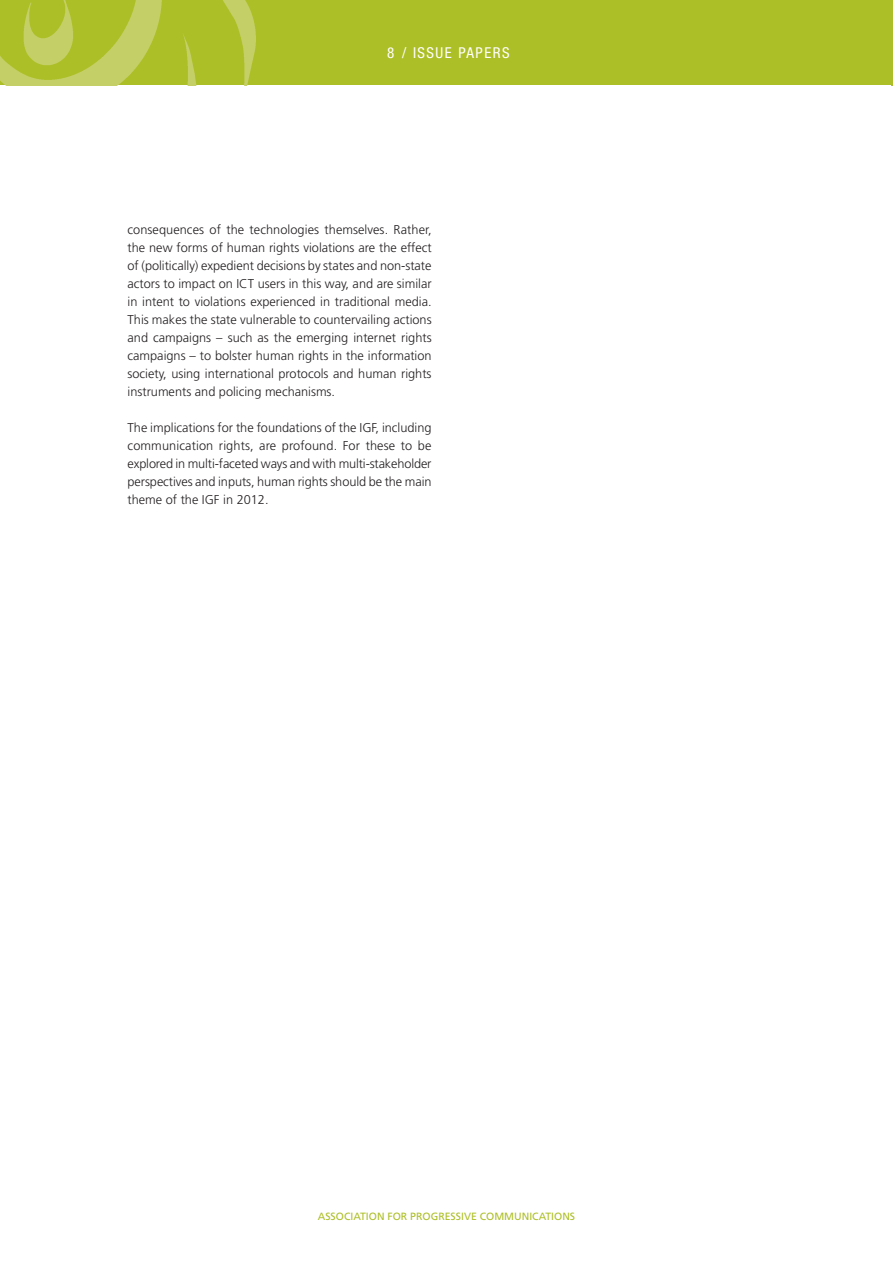
<style>
.page{position:relative;width:893px;height:1263px;background:#fff}
.page>*{position:absolute;margin:0;border:0;box-sizing:border-box;transform-origin:0 0}
.t1{font:condensed 15px "Helvetica Neue";letter-spacing:.1em;color:#fff}
.txt{font:300 12.75px/18px "Frutiger LT Std";color:#231f20;text-align:justify}
.t2{font:10.5px "Frutiger LT Std";color:#adbf26}
</style>
<div class="page">
<div style="left:0;top:0;width:893px;height:85px;background:#adbf26"></div>
<img style="left:0;top:0;width:256px;height:85px">
<p class="t1" style="left:387px;top:44px;width:124px">8 / ISSUE PAPERS</p>
<p class="txt" style="left:128px;top:221px;width:306px">consequences of the technologies themselves. Rather, the new forms of human rights violations are the effect of (politically) expedient decisions by states and non-state actors to impact on ICT users in this way, and are similar in intent to violations experienced in traditional media.<br>This makes the state vulnerable to countervailing actions and campaigns – such as the emerging internet rights campaigns – to bolster human rights in the information society, using international protocols and human rights instruments and policing mechanisms.</p>
<p class="txt" style="left:128px;top:419px;width:306px">The implications for the foundations of the IGF, including communication rights, are profound. For these to be explored in multi-faceted ways and with multi-stakeholder perspectives and inputs, human rights should be the main theme of the IGF in 2012.</p>
<p class="t2" style="left:318px;top:1210px;width:259px">ASSOCIATION FOR PROGRESSIVE COMMUNICATIONS</p>
</div>
